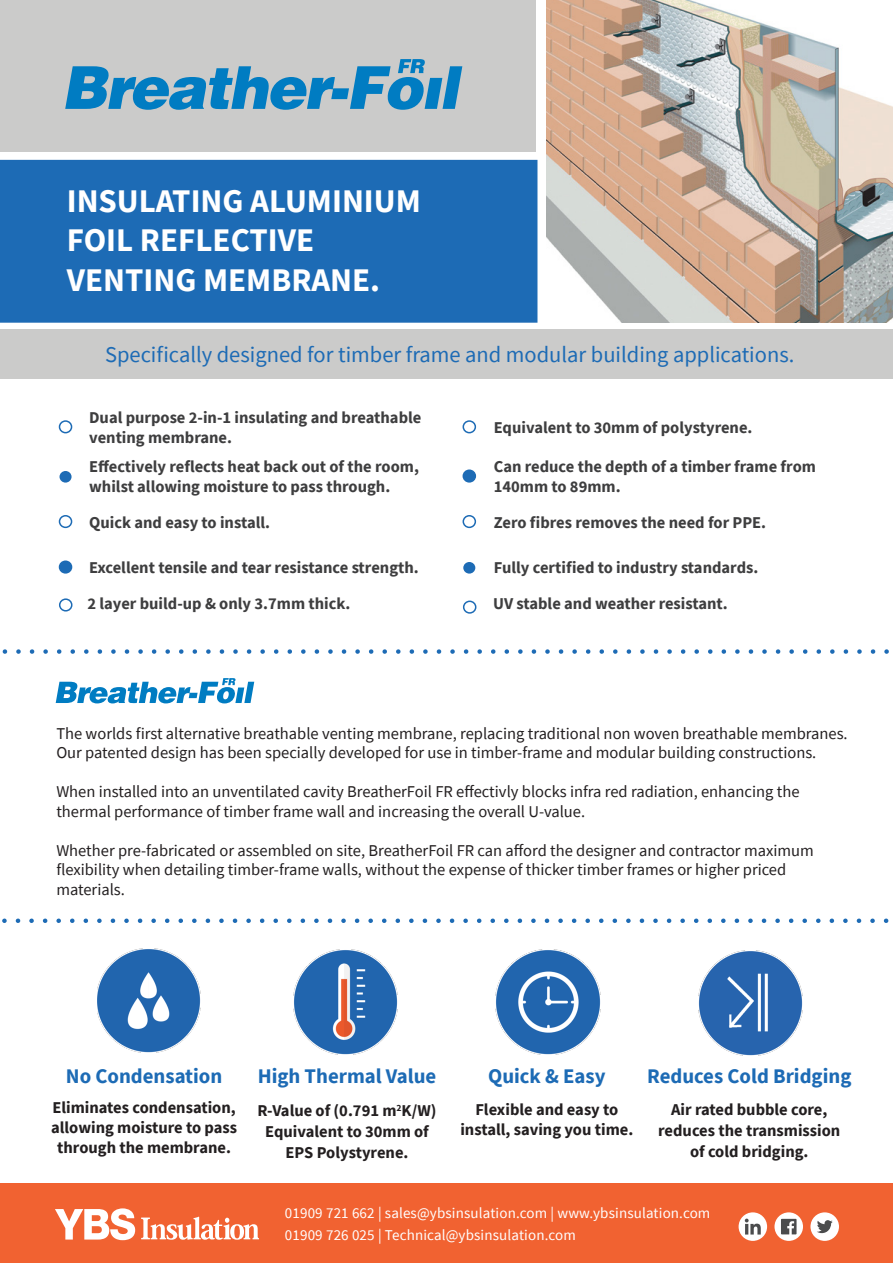
<style>
.page{position:relative;width:893px;height:1263px;background:#fff}
.page>*{position:absolute;margin:0;border:0;box-sizing:border-box;transform-origin:0 0}
.t1{font:700 33px/39.6px "Source Sans Pro";color:#fff}
.t2{font:22.5px "Source Sans Pro";color:#1d6bb5}
.t3{font:700 20.85px "Source Sans Pro";color:#1d6bb5}
.t4{font:16.5px "Source Sans Pro";color:#231f20}
.t5{font:700 16.5px/19.8px "Source Sans Pro";color:#3e3e3f}
.t6{font:700 16.5px/19.8px "Source Sans Pro";color:#231f20;text-align:center}
.t7{font:15px "Source Sans Pro";letter-spacing:.01em;color:#fff}
</style>
<div class="page">
<div style="left:0;top:0;width:536px;height:151px;background:#cbcbca"></div>
<svg style="left:65px;top:59px;width:397px;height:51px"></svg>
<div style="left:0;top:160px;width:537px;height:163px;background:#1d6bb5"></div>
<img style="left:546px;top:0;width:347px;height:323px">
<div style="left:0;top:1183px;width:893px;height:80px;background:#f16231"></div>
<div style="left:810px;top:1212px;width:29px;height:29px;background:#fff;border-radius:50%"></div>
<svg style="left:817px;top:1220px;width:16px;height:13px"></svg>
<div style="left:739px;top:1212px;width:28px;height:29px;background:#fff;border-radius:50%"></div>
<svg style="left:745px;top:1218px;width:16px;height:16px"></svg>
<svg style="left:774px;top:1212px;width:29px;height:29px"></svg>
<svg style="left:781px;top:1219px;width:15px;height:15px"></svg>
<svg style="left:55px;top:1208px;width:80px;height:32px"></svg>
<svg style="left:141px;top:1217px;width:118px;height:23px"></svg>
<img style="left:97px;top:948px;width:104px;height:105px">
<img style="left:293px;top:949px;width:105px;height:105px">
<img style="left:495px;top:949px;width:105px;height:105px">
<svg style="left:2px;top:649px;width:887px;height:5px"></svg>
<svg style="left:2px;top:918px;width:887px;height:5px"></svg>
<div style="left:0;top:329px;width:893px;height:49px;background:#cbcbca"></div>
<div style="left:59px;top:420px;width:13px;height:13px;border:2px solid #1d6bb5;border-radius:50%"></div>
<div style="left:463px;top:420px;width:13px;height:13px;border:2px solid #1d6bb5;border-radius:50%"></div>
<div style="left:60px;top:471px;width:12px;height:12px;background:#1d6bb5;border-radius:50%"></div>
<div style="left:463px;top:470px;width:12px;height:12px;background:#1d6bb5;border-radius:50%"></div>
<div style="left:463px;top:469px;width:13px;height:14px;border:2px solid #1d6bb5;border-radius:50%"></div>
<div style="left:59px;top:515px;width:13px;height:13px;border:2px solid #1d6bb5;border-radius:50%"></div>
<div style="left:463px;top:515px;width:13px;height:13px;border:2px solid #1d6bb5;border-radius:50%"></div>
<div style="left:60px;top:561px;width:12px;height:12px;background:#1d6bb5;border-radius:50%"></div>
<div style="left:59px;top:560px;width:13px;height:14px;border:2px solid #1d6bb5;border-radius:50%"></div>
<div style="left:463px;top:562px;width:12px;height:12px;background:#1d6bb5;border-radius:50%"></div>
<div style="left:59px;top:598px;width:13px;height:13px;border:2px solid #1d6bb5;border-radius:50%"></div>
<div style="left:463px;top:600px;width:13px;height:14px;border:2px solid #1d6bb5;border-radius:50%"></div>
<svg style="left:56px;top:678px;width:198px;height:25px"></svg>
<img style="left:698px;top:950px;width:105px;height:105px">
<p class="t1" style="left:67px;top:181px;width:356px">INSULATING ALUMINIUM<br>FOIL REFLECTIVE</p>
<p class="t1" style="left:67px;top:260px;width:315px">VENTING MEMBRANE.</p>
<p class="t2" style="left:105px;top:341px;width:691px">Specifically designed for timber frame and modular building applications.</p>
<p class="t5" style="left:89px;top:407px;width:334px">Dual purpose 2-in-1 insulating and breathable venting membrane.</p>
<p class="t5" style="left:494px;top:417px;width:260px">Equivalent to 30mm of polystyrene.</p>
<p class="t5" style="left:89px;top:457px;width:331px">Effectively reflects heat back out of the room, whilst allowing moisture to pass through.</p>
<p class="t5" style="left:494px;top:457px;width:324px">Can reduce the depth of a timber frame from<br>140mm to 89mm.</p>
<p class="t5" style="left:89px;top:512px;width:182px">Quick and easy to install.</p>
<p class="t5" style="left:494px;top:512px;width:274px">Zero fibres removes the need for PPE.</p>
<p class="t5" style="left:89px;top:558px;width:331px">Excellent tensile and tear resistance strength.</p>
<p class="t5" style="left:494px;top:558px;width:266px">Fully certified to industry standards.</p>
<p class="t5" style="left:88px;top:593px;width:264px">2 layer build-up &amp; only 3.7mm thick.</p>
<p class="t5" style="left:493px;top:594px;width:236px">UV stable and weather resistant.</p>
<p class="t4" style="left:56px;top:723px;width:793px">The worlds first alternative breathable venting membrane, replacing traditional non woven breathable membranes.</p>
<p class="t4" style="left:56px;top:742px;width:761px">Our patented design has been specially developed for use in timber-frame and modular building constructions.</p>
<p class="t4" style="left:56px;top:781px;width:745px">When installed into an unventilated cavity BreatherFoil FR effectivly blocks infra red radiation, enhancing the</p>
<p class="t4" style="left:56px;top:801px;width:530px">thermal performance of timber frame wall and increasing the overall U-value.</p>
<p class="t4" style="left:56px;top:840px;width:759px">Whether pre-fabricated or assembled on site, BreatherFoil FR can afford the designer and contractor maximum</p>
<p class="t4" style="left:56px;top:859px;width:731px">flexibility when detailing timber-frame walls, without the expense of thicker timber frames or higher priced</p>
<p class="t4" style="left:56px;top:879px;width:70px">materials.</p>
<p class="t3" style="left:66px;top:1062px;width:158px">No Condensation</p>
<p class="t6" style="left:51px;top:1098px;width:187px">Eliminates condensation, allowing moisture to pass through the membrane.</p>
<p class="t3" style="left:258px;top:1062px;width:180px">High Thermal Value</p>
<p class="t6" style="left:258px;top:1100px;width:180px;line-height:21px">R-Value of (0.791 m<sup>2</sup>K/W)<br>Equivalent to 30mm of<br>EPS Polystyrene.</p>
<p class="t3" style="left:488px;top:1062px;width:119px">Quick &amp; Easy</p>
<p class="t6" style="left:475px;top:1099px;width:145px">Flexible and easy to</p>
<p class="t6" style="left:460px;top:1119px;width:174px">install, saving you time.</p>
<p class="t3" style="left:647px;top:1062px;width:206px">Reduces Cold Bridging</p>
<p class="t6" style="left:671px;top:1099px;width:158px">Air rated bubble core,</p>
<p class="t6" style="left:658px;top:1120px;width:184px">reduces the transmission</p>
<p class="t6" style="left:690px;top:1141px;width:120px">of cold bridging.</p>
<p class="t7" style="left:285px;top:1203px;width:427px">01909 721 662 | sales@ybsinsulation.com | www.ybsinsulation.com</p>
<p class="t7" style="left:285px;top:1225px;width:292px">01909 726 025 | Technical@ybsinsulation.com</p>
</div>
